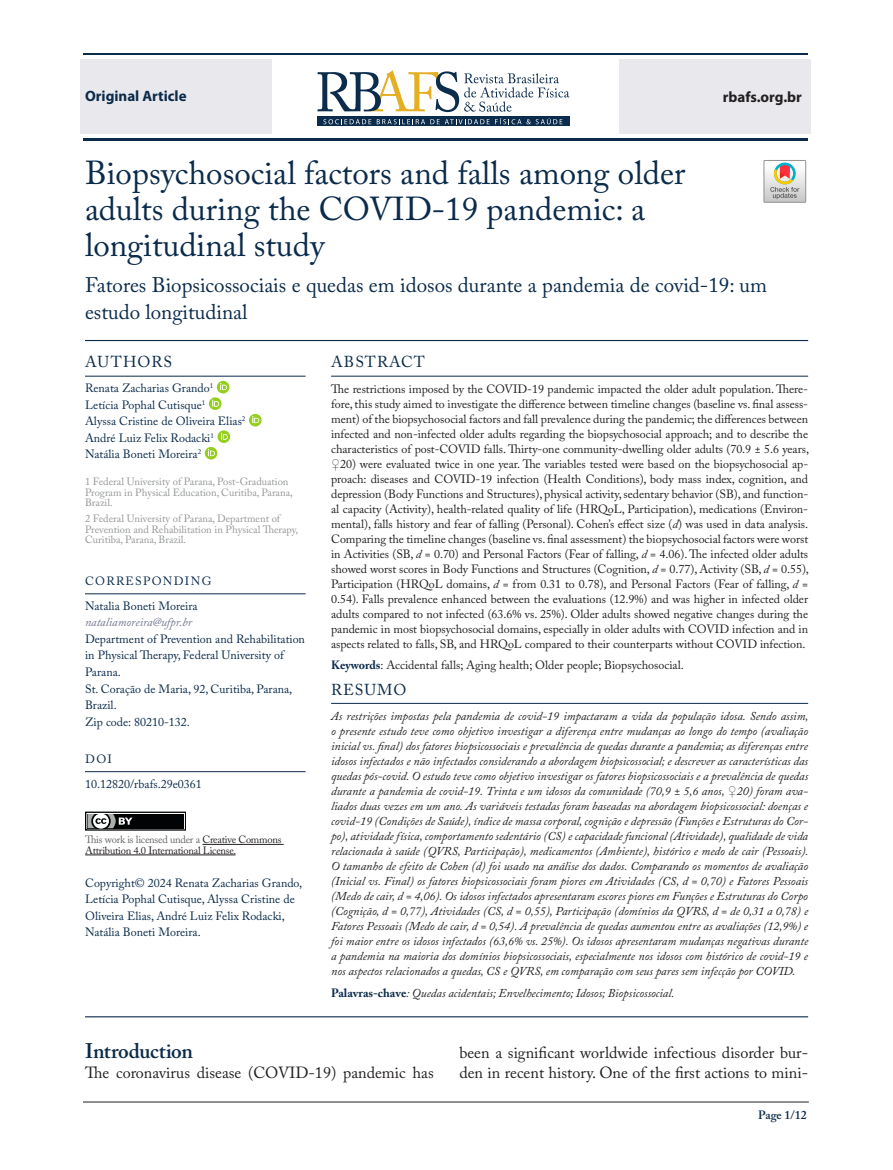
<style>
.page{position:relative;width:893px;height:1170px;background:#fff}
.page>*{position:absolute;margin:0;border:0;box-sizing:border-box;transform-origin:0 0}
.t1{font:33px/36px "Adobe Caslon Pro";color:#0b2b4b}
.t2{font:21px/27px "Adobe Caslon Pro";color:#0b2b4b}
.t3{font:600 21px "Adobe Caslon Pro";letter-spacing:-.015em;color:#0b2b4b}
.t4{font:16.05px/20.2px "Adobe Caslon Pro";color:#231f20}
.t5{font:15.75px "Adobe Caslon Pro";letter-spacing:.065em;color:#0b2b4b}
.t6{font:700 15px "Myriad Pro";color:#0b2b4b}
.t7{font:700 15px "Myriad Pro";color:#231f20}
.t8{font:italic 12px/15px "Adobe Caslon Pro";color:#231f20;text-align:justify}
.t9{font:12px/15px "Adobe Caslon Pro";color:#231f20;text-align:justify}
.t10{font:12px/16.5px "Adobe Caslon Pro";color:#0b2b4b}
.t11{font:italic 12px "Adobe Caslon Pro";color:#72768d}
.t12{font:600 12px "Adobe Caslon Pro";letter-spacing:-.005em;color:#0b2b4b}
.t13{font:10.5px/10.5px "Adobe Caslon Pro";color:#949698}
.t14{font:10.5px/10.5px "Adobe Caslon Pro";letter-spacing:-.02em;color:#231f20}
.s1{font-family:"Times New Roman";font-weight:700}
.s2{font-style:italic}
.s3{font-weight:700;color:#0b2b4b}
.s4{font-family:"Times New Roman"}
.s5{font-weight:700;font-style:normal;color:#0b2b4b}
.s6{color:#636466}
</style>
<div class="page">
<div style="left:619px;top:59px;width:192px;height:75px;background:#e9e9ed"></div>
<div style="left:80px;top:59px;width:192px;height:75px;background:#e9e9ed"></div>
<hr style="left:83px;top:53px;width:725px;height:2px;background:#0b2b4b">
<hr style="left:83px;top:138px;width:725px;height:2px;background:#0b2b4b">
<svg style="left:764px;top:160px;width:42px;height:42px"></svg>
<hr style="left:83px;top:1101px;width:726px;height:1px;background:#231f20">
<svg style="left:318px;top:117px;width:252px;height:9px"></svg>
<svg style="left:323px;top:119px;width:48px;height:5px"></svg>
<svg style="left:377px;top:118px;width:185px;height:6px"></svg>
<svg style="left:318px;top:70px;width:251px;height:42px"></svg>
<hr style="left:85px;top:340px;width:723px;height:1px;background:#0b2b4b">
<hr style="left:85px;top:376px;width:221px;height:1px;background:#0b2b4b">
<hr style="left:85px;top:593px;width:221px;height:1px;background:#0b2b4b">
<hr style="left:85px;top:771px;width:221px;height:1px;background:#0b2b4b">
<svg style="left:209px;top:381px;width:20px;height:29px"></svg>
<svg style="left:249px;top:414px;width:13px;height:12px"></svg>
<svg style="left:205px;top:430px;width:25px;height:29px"></svg>
<div style="left:85px;top:811px;width:101px;height:19px;border:1px solid #020304"></div>
<div style="left:88px;top:814px;width:96px;height:14px;background:#020304"></div>
<svg style="left:85px;top:811px;width:48px;height:20px"></svg>
<hr style="left:202px;top:844px;width:82px;height:1px;background:#231f20">
<hr style="left:85px;top:854px;width:151px;height:1px;background:#231f20">
<hr style="left:331px;top:376px;width:477px;height:1px;background:#0b2b4b">
<hr style="left:331px;top:703px;width:477px;height:1px;background:#0b2b4b">
<hr style="left:85px;top:1016px;width:723px;height:1px;background:#0b2b4b">
<p class="t6" style="left:85px;top:88px;width:103px">Original Article</p>
<p class="t7" style="left:723px;top:88px;width:81px">rbafs.org.br</p>
<h1 class="t1" style="left:85px;top:155px;width:602px">Biopsychosocial factors and falls among older adults during the COVID-19 pandemic: a longitudinal study</h1>
<h2 class="t2" style="left:85px;top:271px;width:683px">Fatores Biopsicossociais e quedas em idosos durante a pandemia de covid-19: um estudo longitudinal</h2>
<h3 class="t5" style="left:85px;top:352px;width:88px">AUTHORS</h3>
<p class="t10" style="left:85px;top:380px;width:162px">Renata Zacharias Grando<sup>1<br></sup>Letícia Pophal Cutisque<sup>1<br></sup>Alyssa Cristine de Oliveira Elias<sup>2<br></sup>André Luiz Felix Rodacki<sup>1<br></sup>Natália Boneti Moreira<sup>2</sup></p>
<p class="t13" style="left:85px;top:476px;width:209px">1 Federal University of Parana, Post-Graduation<br>Program in Physical Education, Curitiba, Parana,<br>Brazil.</p>
<p class="t13" style="left:85px;top:513px;width:215px">2 Federal University of Parana, Department of<br>Prevention and Rehabilitation in Physical Therapy,<br>Curitiba, Parana, Brazil.</p>
<p class="t10" style="left:85px;top:568px;width:128px;line-height:25px">CORRESPONDING<br>Natalia Boneti Moreira</p>
<p class="t11" style="left:85px;top:615px;width:108px">nataliamoreira@ufpr.br</p>
<p class="t10" style="left:85px;top:630px;width:221px">Department of Prevention and Rehabilitation in Physical Therapy, Federal University of<br>Parana.<br>St. Coração de Maria, 92, Curitiba, Parana,<br>Brazil.<br>Zip code: 80210-132.</p>
<p class="t10" style="left:85px;top:746px;width:118px;line-height:25px">DOI<br>10.12820/rbafs.29e0361</p>
<h3 class="t5" style="left:331px;top:352px;width:95px">ABSTRACT</h3>
<p class="t9" style="left:331px;top:381px;width:479px">The restrictions imposed by the COVID-19 pandemic impacted the older adult population. There&shy;fore, this study aimed to investigate the difference between timeline changes (baseline vs. final assess&shy;ment) of the biopsychosocial factors and fall prevalence during the pandemic; the differences between infected and non-infected older adults regarding the biopsychosocial approach; and to describe the characteristics of post-COVID falls. Thirty-one community-dwelling older adults (70.9 ± 5.6 years, <span class="s1">♀</span>20) were evaluated twice in one year. The variables tested were based on the biopsychosocial ap&shy;proach: diseases and COVID-19 infection (Health Conditions), body mass index, cognition, and depression (Body Functions and Structures), physical activity, sedentary behavior (SB), and function&shy;al capacity (Activity), health-related quality of life (HRQoL, Participation), medications (Environ&shy;mental), falls history and fear of falling (Personal). Cohen’s effect size (<span class="s2">d</span>) was used in data analysis.<br>Comparing the timeline changes (baseline vs. final assessment) the biopsychosocial factors were worst in Activities (SB, <span class="s2">d</span> = 0.70) and Personal Factors (Fear of falling, <span class="s2">d</span> = 4.06). The infected older adults showed worst scores in Body Functions and Structures (Cognition, <span class="s2">d</span> = 0.77), Activity (SB, <span class="s2">d</span> = 0.55), Participation (HRQoL domains, <span class="s2">d</span> = from 0.31 to 0.78), and Personal Factors (Fear of falling, <span class="s2">d</span> = 0.54). Falls prevalence enhanced between the evaluations (12.9%) and was higher in infected older adults compared to not infected (63.6% vs. 25%). Older adults showed negative changes during the pandemic in most biopsychosocial domains, especially in older adults with COVID infection and in aspects related to falls, SB, and HRQoL compared to their counterparts without COVID infection.</p>
<p class="t9" style="left:331px;top:657px;width:354px"><span class="s3">Keywords</span>: Accidental falls; Aging health; Older people; Biopsychosocial.</p>
<h3 class="t5" style="left:331px;top:679px;width:77px">RESUMO</h3>
<p class="t8" style="left:331px;top:708px;width:479px">As restrições impostas pela pandemia de covid-19 impactaram a vida da população idosa. Sendo assim, o presente estudo teve como objetivo investigar a diferença entre mudanças ao longo do tempo (avaliação inicial vs. final) dos fatores biopsicossociais e prevalência de quedas durante a pandemia; as diferenças entre idosos infectados e não infectados considerando a abordagem biopsicossocial; e descrever as características das quedas pós-covid. O estudo teve como objetivo investigar os fatores biopsicossociais e a prevalência de quedas durante a pandemia de covid-19. Trinta e um idosos da comunidade (70,9 ± 5,6 anos, <span class="s4">♀</span>20) foram ava&shy;liados duas vezes em um ano. As variáveis testadas foram baseadas na abordagem biopsicossocial: doenças e covid-19 (Condições de Saúde), índice de massa corporal, cognição e depressão (Funções e Estruturas do Cor&shy;po), atividade física, comportamento sedentário (CS) e capacidade funcional (Atividade), qualidade de vida relacionada à saúde (QVRS, Participação), medicamentos (Ambiente), histórico e medo de cair (Pessoais).<br>O tamanho de efeito de Cohen (d) foi usado na análise dos dados. Comparando os momentos de avaliação (Inicial vs. Final) os fatores biopsicossociais foram piores em Atividades (CS, d = 0,70) e Fatores Pessoais (Medo de cair, d = 4,06). Os idosos infectados apresentaram escores piores em Funções e Estruturas do Corpo (Cognição, d = 0,77), Atividades (CS, d = 0,55), Participação (domínios da QVRS, d = de 0,31 a 0,78) e Fatores Pessoais (Medo de cair, d = 0,54). A prevalência de quedas aumentou entre as avaliações (12,9%) e foi maior entre os idosos infectados (63,6% vs. 25%). Os idosos apresentaram mudanças negativas durante a pandemia na maioria dos domínios biopsicossociais, especialmente nos idosos com histórico de covid-19 e nos aspectos relacionados a quedas, CS e QVRS, em comparação com seus pares sem infecção por COVID.</p>
<p class="t8" style="left:331px;top:984px;width:345px"><span class="s5">Palavras-chave</span>: Quedas acidentais; Envelhecimento; Idosos; Biopsicossocial.</p>
<p class="t14" style="left:85px;top:834px;width:198px"><span class="s6">This work is licensed under a</span> Creative Commons<br>Attribution 4.0 International License.</p>
<p class="t10" style="left:85px;top:874px;width:219px">Copyright© 2024 Renata Zacharias Grando, Letícia Pophal Cutisque, Alyssa Cristine de Oliveira Elias, André Luiz Felix Rodacki, Natália Boneti Moreira.</p>
<h2 class="t3" style="left:85px;top:1038px;width:109px">Introduction</h2>
<h3 class="t4" style="left:85px;top:1062px;width:350px">The coronavirus disease (COVID-19) pandemic has</h3>
<h3 class="t4" style="left:459px;top:1041px;width:350px">been a significant worldwide infectious disorder bur&shy;den in recent history. One of the first actions to mini-</h3>
<p class="t12" style="left:758px;top:1107px;width:50px">Page 1/12</p>
</div>
